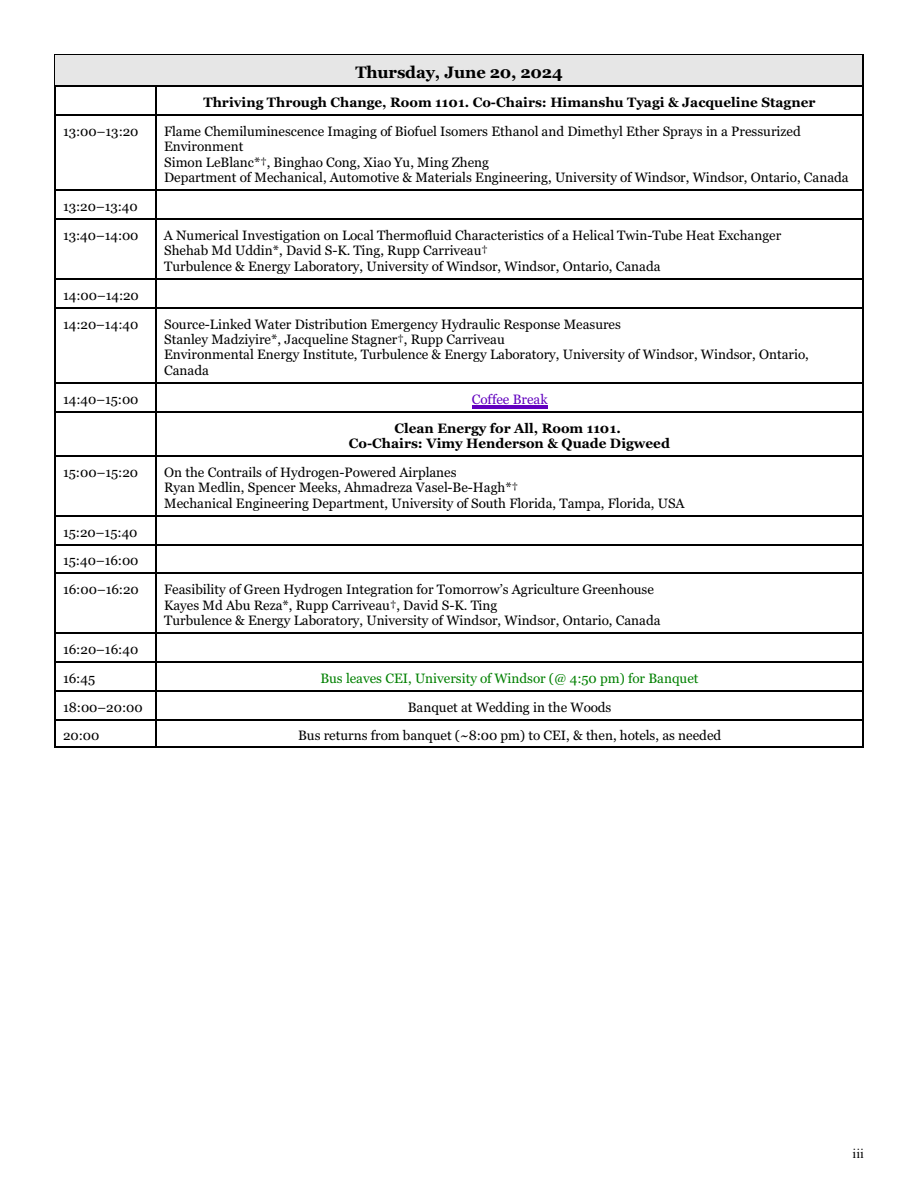
<style>
.page{position:relative;width:918px;height:1188px;background:#fff}
.page>*{position:absolute;margin:0;border:0;box-sizing:border-box;transform-origin:0 0}
.t1{font:700 16.5px "Georgia";letter-spacing:-.01em;color:#000}
.t2{font:13.5px/15.5px "Georgia";color:#000}
.t3{font:700 13.5px/15.5px "Georgia";color:#000;text-align:center}
.t4{font:13.5px "Georgia";color:#008000}
.t5{font:13.5px "Georgia";color:#6100bf}
.t6{font:13.5px "Times New Roman";color:#000}
</style>
<div class="page">
<hr style="left:54px;top:54px;width:1px;height:32px;background:#000">
<hr style="left:863px;top:54px;width:1px;height:32px;background:#000">
<hr style="left:54px;top:54px;width:810px;height:1px;background:#000">
<div style="left:55px;top:55px;width:807px;height:31px;background:#e6e6e6"></div>
<svg style="left:54px;top:86px;width:1px;height:28px"></svg>
<hr style="left:55px;top:86px;width:100px;height:1px;background:#000">
<svg style="left:863px;top:86px;width:1px;height:28px"></svg>
<hr style="left:155px;top:86px;width:2px;height:28px;background:#000">
<hr style="left:155px;top:86px;width:707px;height:1px;background:#000">
<hr style="left:54px;top:114px;width:1px;height:76px;background:#000">
<hr style="left:55px;top:114px;width:100px;height:2px;background:#000">
<hr style="left:863px;top:114px;width:1px;height:76px;background:#000">
<hr style="left:155px;top:114px;width:2px;height:76px;background:#000">
<hr style="left:155px;top:114px;width:707px;height:2px;background:#000">
<svg style="left:54px;top:190px;width:1px;height:28px"></svg>
<hr style="left:55px;top:190px;width:100px;height:1px;background:#000">
<svg style="left:863px;top:190px;width:1px;height:28px"></svg>
<hr style="left:155px;top:190px;width:2px;height:28px;background:#000">
<hr style="left:155px;top:190px;width:707px;height:1px;background:#000">
<hr style="left:54px;top:219px;width:1px;height:59px;background:#000">
<hr style="left:55px;top:219px;width:100px;height:1px;background:#000">
<hr style="left:863px;top:219px;width:1px;height:59px;background:#000">
<hr style="left:155px;top:219px;width:2px;height:59px;background:#000">
<hr style="left:155px;top:219px;width:707px;height:1px;background:#000">
<svg style="left:54px;top:278px;width:1px;height:29px"></svg>
<hr style="left:55px;top:278px;width:100px;height:2px;background:#000">
<svg style="left:863px;top:278px;width:1px;height:29px"></svg>
<hr style="left:155px;top:278px;width:2px;height:29px;background:#000">
<hr style="left:155px;top:278px;width:707px;height:2px;background:#000">
<hr style="left:54px;top:307px;width:1px;height:75px;background:#000">
<hr style="left:55px;top:307px;width:100px;height:1px;background:#000">
<hr style="left:863px;top:307px;width:1px;height:75px;background:#000">
<hr style="left:155px;top:307px;width:2px;height:75px;background:#000">
<hr style="left:155px;top:307px;width:707px;height:1px;background:#000">
<svg style="left:54px;top:382px;width:1px;height:29px"></svg>
<hr style="left:55px;top:382px;width:100px;height:2px;background:#000">
<svg style="left:863px;top:382px;width:1px;height:29px"></svg>
<hr style="left:155px;top:382px;width:2px;height:29px;background:#000">
<hr style="left:155px;top:382px;width:707px;height:2px;background:#000">
<hr style="left:54px;top:411px;width:1px;height:44px;background:#000">
<hr style="left:55px;top:411px;width:100px;height:1px;background:#000">
<hr style="left:863px;top:411px;width:1px;height:44px;background:#000">
<hr style="left:155px;top:411px;width:2px;height:44px;background:#000">
<hr style="left:155px;top:411px;width:707px;height:1px;background:#000">
<hr style="left:54px;top:455px;width:1px;height:60px;background:#000">
<hr style="left:55px;top:455px;width:100px;height:2px;background:#000">
<hr style="left:863px;top:455px;width:1px;height:60px;background:#000">
<hr style="left:155px;top:455px;width:2px;height:60px;background:#000">
<hr style="left:155px;top:455px;width:707px;height:2px;background:#000">
<hr style="left:55px;top:515px;width:100px;height:1px;background:#000">
<hr style="left:155px;top:515px;width:2px;height:29px;background:#000">
<hr style="left:155px;top:515px;width:707px;height:1px;background:#000">
<svg style="left:54px;top:515px;width:1px;height:58px"></svg>
<hr style="left:55px;top:544px;width:100px;height:1px;background:#000">
<svg style="left:863px;top:515px;width:1px;height:58px"></svg>
<hr style="left:155px;top:544px;width:2px;height:29px;background:#000">
<hr style="left:155px;top:544px;width:707px;height:1px;background:#000">
<hr style="left:54px;top:573px;width:1px;height:59px;background:#000">
<hr style="left:55px;top:573px;width:100px;height:1px;background:#000">
<hr style="left:863px;top:573px;width:1px;height:59px;background:#000">
<hr style="left:155px;top:573px;width:2px;height:59px;background:#000">
<hr style="left:155px;top:573px;width:707px;height:1px;background:#000">
<hr style="left:55px;top:633px;width:100px;height:1px;background:#000">
<hr style="left:155px;top:633px;width:2px;height:28px;background:#000">
<hr style="left:155px;top:633px;width:707px;height:1px;background:#000">
<hr style="left:55px;top:661px;width:100px;height:2px;background:#000">
<hr style="left:155px;top:661px;width:2px;height:29px;background:#000">
<hr style="left:155px;top:661px;width:707px;height:2px;background:#000">
<hr style="left:55px;top:690px;width:100px;height:1px;background:#000">
<hr style="left:155px;top:690px;width:2px;height:29px;background:#000">
<hr style="left:155px;top:690px;width:707px;height:1px;background:#000">
<svg style="left:54px;top:633px;width:1px;height:113px"></svg>
<hr style="left:54px;top:746px;width:101px;height:2px;background:#000">
<hr style="left:55px;top:719px;width:100px;height:1px;background:#000">
<svg style="left:863px;top:633px;width:1px;height:113px"></svg>
<hr style="left:155px;top:746px;width:709px;height:2px;background:#000">
<hr style="left:155px;top:719px;width:2px;height:27px;background:#000">
<hr style="left:155px;top:719px;width:707px;height:1px;background:#000">
<hr style="left:472px;top:405px;width:75px;height:1px;background:#6100bf">
<hr style="left:472px;top:408px;width:75px;height:1px;background:#6100bf">
<p class="t1" style="left:356px;top:65px;width:209px">Thursday, June 20, 2024</p>
<p class="t3" style="left:204px;top:96px;width:613px">Thriving Through Change, Room 1101. Co-Chairs: Himanshu Tyagi &amp; Jacqueline Stagner</p>
<p class="t2" style="left:63px;top:125px;width:77px">13:00–13:20</p>
<p class="t2" style="left:164px;top:125px;width:686px">Flame Chemiluminescence Imaging of Biofuel Isomers Ethanol and Dimethyl Ether Sprays in a Pressurized Environment<br>Simon LeBlanc*†, Binghao Cong, Xiao Yu, Ming Zheng<br>Department of Mechanical, Automotive &amp; Materials Engineering, University of Windsor, Windsor, Ontario, Canada</p>
<p class="t2" style="left:63px;top:193px;width:77px;line-height:28.8px">13:20–13:40<br>13:40–14:00</p>
<p class="t2" style="left:164px;top:229px;width:619px">A Numerical Investigation on Local Thermofluid Characteristics of a Helical Twin-Tube Heat Exchanger<br>Shehab Md Uddin*, David S-K. Ting, Rupp Carriveau†<br>Turbulence &amp; Energy Laboratory, University of Windsor, Windsor, Ontario, Canada</p>
<p class="t2" style="left:63px;top:282px;width:77px;line-height:28.8px">14:00–14:20<br>14:20–14:40</p>
<p class="t2" style="left:164px;top:317px;width:646px">Source-Linked Water Distribution Emergency Hydraulic Response Measures<br>Stanley Madziyire*, Jacqueline Stagner†, Rupp Carriveau<br>Environmental Energy Institute, Turbulence &amp; Energy Laboratory, University of Windsor, Windsor, Ontario, Canada</p>
<p class="t2" style="left:63px;top:392px;width:77px">14:40–15:00</p>
<p class="t5" style="left:472px;top:394px;width:77px">Coffee Break</p>
<p class="t3" style="left:349px;top:421px;width:323px">Clean Energy for All, Room 1101.<br>Co-Chairs: Vimy Henderson &amp; Quade Digweed</p>
<p class="t2" style="left:63px;top:465px;width:77px">15:00–15:20</p>
<p class="t2" style="left:164px;top:465px;width:522px">On the Contrails of Hydrogen-Powered Airplanes<br>Ryan Medlin, Spencer Meeks, Ahmadreza Vasel-Be-Hagh*†<br>Mechanical Engineering Department, University of South Florida, Tampa, Florida, USA</p>
<p class="t2" style="left:63px;top:519px;width:77px;line-height:28.8px;text-align:justify">15:20–15:40<br>15:40–16:00<br>16:00–16:20</p>
<p class="t2" style="left:164px;top:583px;width:498px">Feasibility of Green Hydrogen Integration for Tomorrow’s Agriculture Greenhouse<br>Kayes Md Abu Reza*, Rupp Carriveau†, David S-K. Ting<br>Turbulence &amp; Energy Laboratory, University of Windsor, Windsor, Ontario, Canada</p>
<p class="t2" style="left:63px;top:636px;width:77px;line-height:28.8px">16:20–16:40<br>16:45</p>
<p class="t4" style="left:320px;top:673px;width:380px">Bus leaves CEI, University of Windsor (@ 4:50 pm) for Banquet</p>
<p class="t2" style="left:63px;top:700px;width:81px">18:00–20:00</p>
<p class="t2" style="left:408px;top:700px;width:205px">Banquet at Wedding in the Woods</p>
<p class="t2" style="left:63px;top:729px;width:38px">20:00</p>
<p class="t2" style="left:298px;top:729px;width:425px">Bus returns from banquet (~8:00 pm) to CEI, &amp; then, hotels, as needed</p>
<p class="t6" style="left:853px;top:1148px;width:13px">iii</p>
</div>
